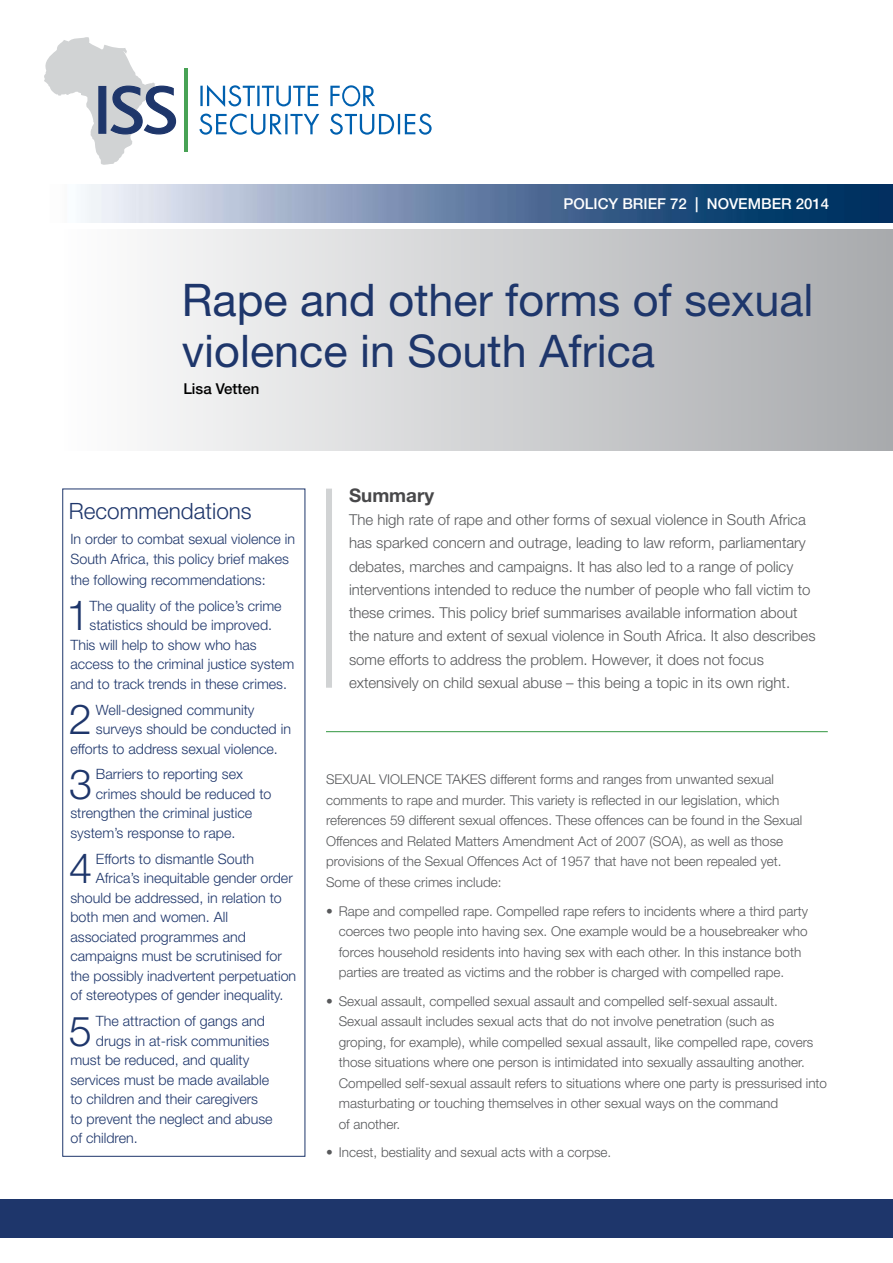
<style>
.page{position:relative;width:893px;height:1263px;background:#fff}
.page>*{position:absolute;margin:0;border:0;box-sizing:border-box;transform-origin:0 0}
.t1{font:45px/51px "Helvetica Neue LT Std";color:#1e366b}
.t2{font:300 41.55px "Helvetica Neue LT Std";color:#1e366b}
.t3{font:300 22.5px "Helvetica Neue LT Std";color:#1e366b}
.t4{font:700 18.75px "Helvetica Neue LT Std";color:#48484a}
.t5{font:300 15px/23.2px "Helvetica Neue LT Std";color:#58595b}
.t6{font:500 15px "Helvetica Neue LT Std";color:#fff}
.t7{font:500 15px "Helvetica Neue LT Std";color:#000}
.t8{font:300 14.25px/20.2px "Helvetica Neue LT Std";color:#1e366b}
.t9{font:300 13.5px/20.4px "Helvetica Neue LT Std";color:#58595b}
</style>
<div class="page">
<img style="left:81px;top:185px;width:812px;height:38px">
<div style="left:64px;top:229px;width:829px;height:221px;background:linear-gradient(to right,#fefefe,#a8aaad)"></div>
<div style="left:0;top:1199px;width:893px;height:38px;background:#1e366b"></div>
<svg style="left:199px;top:114px;width:233px;height:21px"></svg>
<svg style="left:200px;top:85px;width:175px;height:22px"></svg>
<hr style="left:185px;top:68px;width:3px;height:84px;background:#48a255">
<svg style="left:44px;top:37px;width:133px;height:128px"></svg>
<hr style="left:326px;top:731px;width:502px;height:1px;background:#48a255">
<div style="left:326px;top:489px;width:6px;height:199px;background:#d1d3d4"></div>
<div style="left:62px;top:489px;width:243px;height:668px;border:1px solid #1e366b"></div>
<p class="t6" style="left:563px;top:195px;width:209px">POLICY BRIEF 72 | NOVEMBER</p>
<p class="t6" style="left:796px;top:195px;width:35px">2014</p>
<h1 class="t1" style="left:182px;top:274px;width:633px">Rape and other forms of sexual violence in South Africa</h1>
<p class="t7" style="left:183px;top:380px;width:78px">LISA VETTEN</p>
<h3 class="t3" style="left:69px;top:497px;width:184px">Recommendations</h3>
<p class="t8" style="left:70px;top:529px;width:226px">In order to combat sexual violence in<br>South Africa, this policy brief makes the following recommendations:</p>
<h2 class="t2" style="left:66px;top:590px;width:25px">1</h2>
<p class="t8" style="left:90px;top:595px;width:194px">The quality of the police’s crime</p>
<p class="t8" style="left:90px;top:615px;width:184px">statistics should be improved.</p>
<p class="t8" style="left:70px;top:634px;width:188px">This will help to show who has</p>
<p class="t8" style="left:70px;top:654px;width:225px">access to the criminal justice system</p>
<p class="t8" style="left:70px;top:673px;width:218px">and to track trends in these crimes.</p>
<h2 class="t2" style="left:69px;top:694px;width:25px">2</h2>
<p class="t8" style="left:96px;top:699px;width:160px">Well-designed community</p>
<p class="t8" style="left:96px;top:718px;width:197px">surveys should be conducted in</p>
<p class="t8" style="left:70px;top:738px;width:209px">efforts to address sexual violence.</p>
<h2 class="t2" style="left:69px;top:759px;width:25px">3</h2>
<p class="t8" style="left:96px;top:764px;width:149px">Barriers to reporting sex</p>
<p class="t8" style="left:96px;top:783px;width:177px">crimes should be reduced to</p>
<p class="t8" style="left:70px;top:803px;width:183px">strengthen the criminal justice</p>
<p class="t8" style="left:70px;top:822px;width:166px">system’s response to rape.</p>
<h2 class="t2" style="left:69px;top:843px;width:25px">4</h2>
<p class="t8" style="left:92px;top:848px;width:163px">Efforts to dismantle South</p>
<p class="t8" style="left:92px;top:868px;width:202px">Africa’s inequitable gender order</p>
<p class="t8" style="left:70px;top:887px;width:213px">should be addressed, in relation to</p>
<p class="t8" style="left:70px;top:907px;width:159px">both men and women. All</p>
<p class="t8" style="left:70px;top:926px;width:177px">associated programmes and</p>
<p class="t8" style="left:70px;top:946px;width:213px">campaigns must be scrutinised for</p>
<p class="t8" style="left:70px;top:965px;width:227px">the possibly inadvertent perpetuation</p>
<p class="t8" style="left:70px;top:985px;width:215px">of stereotypes of gender inequality.</p>
<h2 class="t2" style="left:69px;top:1005px;width:25px">5</h2>
<p class="t8" style="left:92px;top:1011px;width:174px">The attraction of gangs and</p>
<p class="t8" style="left:96px;top:1030px;width:175px">drugs in at-risk communities</p>
<p class="t8" style="left:70px;top:1050px;width:180px">must be reduced, and quality</p>
<p class="t8" style="left:70px;top:1069px;width:200px">services must be made available</p>
<p class="t8" style="left:70px;top:1089px;width:189px">to children and their caregivers</p>
<p class="t8" style="left:70px;top:1108px;width:204px">to prevent the neglect and abuse</p>
<p class="t8" style="left:70px;top:1128px;width:69px">of children.</p>
<h3 class="t4" style="left:349px;top:484px;width:87px">Summary</h3>
<p class="t5" style="left:349px;top:508px;width:468px">The high rate of rape and other forms of sexual violence in South Africa has sparked concern and outrage, leading to law reform, parliamentary debates, marches and campaigns. It has also led to a range of policy interventions intended to reduce the number of people who fall victim to these crimes. This policy brief summarises available information about the nature and extent of sexual violence in South Africa. It also describes some efforts to address the problem. However, it does not focus extensively on child sexual abuse – this being a topic in its own right.</p>
<p class="t9" style="left:326px;top:769px;width:478px">Sexual violence takes different forms and ranges from unwanted sexual comments to rape and murder. This variety is reflected in our legislation, which references 59 different sexual offences. These offences can be found in the Sexual Offences and Related Matters Amendment Act of 2007 (SOA), as well as those provisions of the Sexual Offences Act of 1957 that have not been repealed yet.<br>Some of these crimes include:</p>
<p class="t9" style="left:339px;top:900px;width:471px;text-indent:-13px">• Rape and compelled rape. Compelled rape refers to incidents where a third party coerces two people into having sex. One example would be a housebreaker who forces household residents into having sex with each other. In this instance both parties are treated as victims and the robber is charged with compelled rape.</p>
<p class="t9" style="left:339px;top:990px;width:490px;text-indent:-13px">• Sexual assault, compelled sexual assault and compelled self-sexual assault.<br>Sexual assault includes sexual acts that do not involve penetration (such as<br>groping, for example), while compelled sexual assault, like compelled rape, covers those situations where one person is intimidated into sexually assaulting another.<br>Compelled self-sexual assault refers to situations where one party is pressurised into masturbating or touching themselves in other sexual ways on the command<br>of another.</p>
<p class="t9" style="left:326px;top:1142px;width:287px">• Incest, bestiality and sexual acts with a corpse.</p>
</div>
